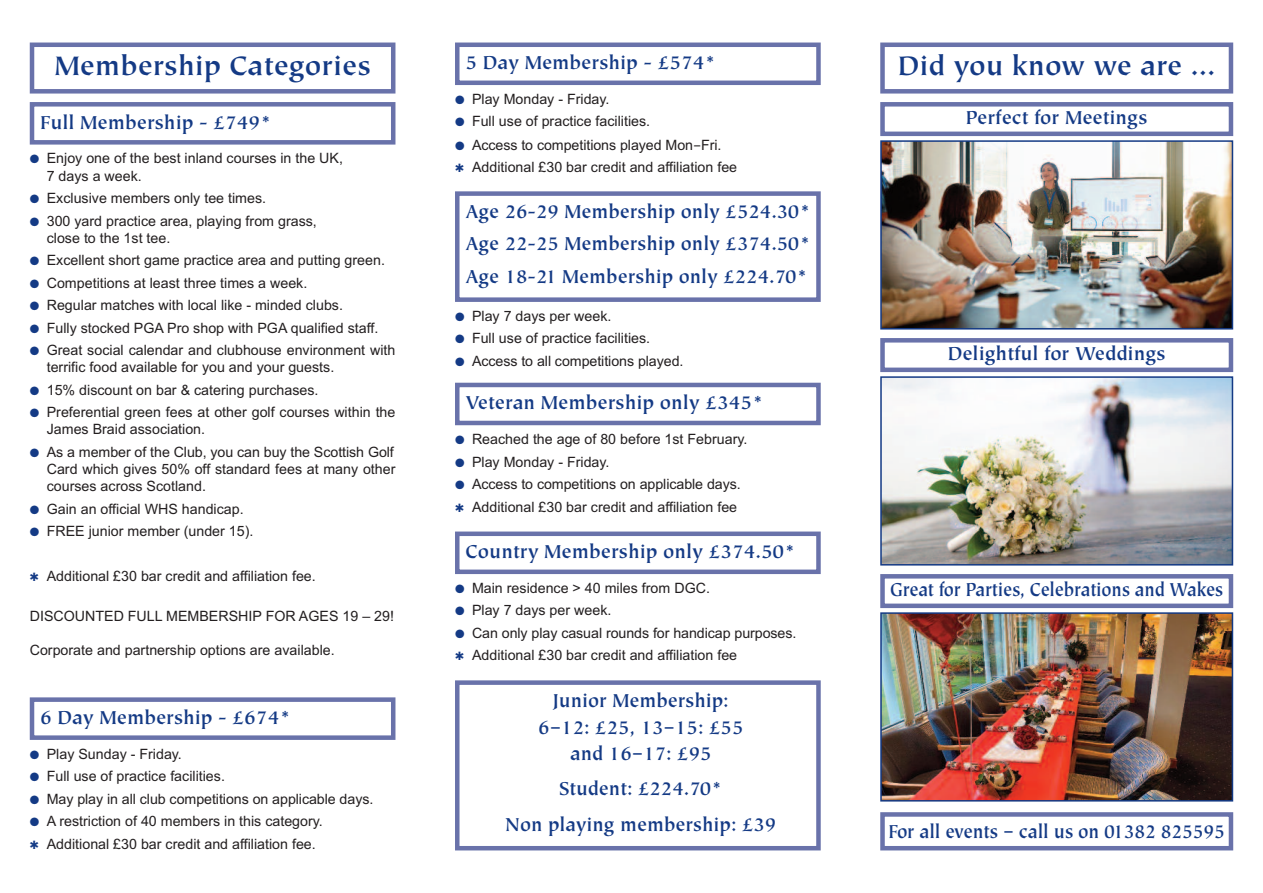
<style>
.page{position:relative;width:1263px;height:893px;background:#fff}
.page>*{position:absolute;margin:0;border:0;box-sizing:border-box;transform-origin:0 0}
.t1{font:700 30px "Tiepolo";color:#143a85}
.t2{font:700 21px/32.4px "Tiepolo";color:#143a85;text-align:center;scale:.95 1}
.t3{font:700 21px "Tiepolo";color:#143a85}
.t4{font:700 21px "Tiepolo";color:#143a85;scale:.87 1}
.t5{font:700 21px "Tiepolo";color:#143a85;scale:.9 1}
.t6{font:14.25px/17.1px "Arial";color:#231f20}
.s1{color:#143a85}
.s2{font-family:"Lucida Grande"}
.s3{font-family:"Lucida Grande";font-weight:400}
</style>
<div class="page">
<div style="left:30px;top:43px;width:365px;height:51px;border:4px solid #6972aa"></div>
<div style="left:880px;top:43px;width:353px;height:51px;border:4px solid #6972aa"></div>
<div style="left:30px;top:102px;width:365px;height:43px;border:4px solid #6972aa"></div>
<div style="left:30px;top:697px;width:365px;height:43px;border:4px solid #6972aa"></div>
<div style="left:455px;top:43px;width:366px;height:42px;border:4px solid #6972aa"></div>
<div style="left:880px;top:102px;width:353px;height:34px;border:4px solid #6972aa"></div>
<img style="left:883px;top:143px;width:347px;height:184px">
<div style="left:880px;top:140px;width:353px;height:190px;border:2px solid #143a85"></div>
<div style="left:880px;top:338px;width:353px;height:34px;border:4px solid #6972aa"></div>
<img style="left:883px;top:379px;width:347px;height:184px">
<div style="left:880px;top:376px;width:353px;height:190px;border:2px solid #143a85"></div>
<div style="left:880px;top:574px;width:353px;height:34px;border:4px solid #6972aa"></div>
<img style="left:883px;top:615px;width:347px;height:183px">
<div style="left:880px;top:612px;width:353px;height:189px;border:2px solid #143a85"></div>
<div style="left:880px;top:812px;width:353px;height:38px;border:4px solid #6972aa"></div>
<div style="left:455px;top:191px;width:366px;height:111px;border:4px solid #6972aa"></div>
<div style="left:455px;top:680px;width:366px;height:170px;border:4px solid #6972aa"></div>
<div style="left:455px;top:383px;width:366px;height:42px;border:4px solid #6972aa"></div>
<div style="left:455px;top:531px;width:366px;height:43px;border:4px solid #6972aa"></div>
<h2 class="t3" style="left:465px;top:54px;width:252px">5 Day Membership - £574*</h2>
<h1 class="t1" style="left:54px;top:55px;width:318px">Membership Categories</h1>
<h1 class="t1" style="left:898px;top:55px;width:319px">Did you know we are ...</h1>
<h2 class="t3" style="left:40px;top:114px;width:233px">Full Membership - £749*</h2>
<p class="t6" style="left:47px;top:150px;width:298px;text-indent:-17px"><span class="s1">●</span> Enjoy one of the best inland courses in the UK,<br>7 days a week.</p>
<p class="t6" style="left:30px;top:190px;width:238px"><span class="s1">●</span> Exclusive members only tee times.</p>
<p class="t6" style="left:47px;top:212px;width:272px;text-indent:-17px"><span class="s1">●</span> 300 yard practice area, playing from grass, close to the 1st tee.</p>
<p class="t6" style="left:30px;top:252px;width:357px"><span class="s1">●</span> Excellent short game practice area and putting green.</p>
<p class="t6" style="left:30px;top:274px;width:279px"><span class="s1">●</span> Competitions at least three times a week.</p>
<p class="t6" style="left:30px;top:297px;width:315px"><span class="s1">●</span> Regular matches with local like - minded clubs.</p>
<p class="t6" style="left:30px;top:319px;width:350px"><span class="s1">●</span> Fully stocked PGA Pro shop with PGA qualified staff.</p>
<p class="t6" style="left:47px;top:342px;width:350px;text-indent:-17px"><span class="s1">●</span> Great social calendar and clubhouse environment with terrific food available for you and your guests.</p>
<p class="t6" style="left:30px;top:381px;width:290px"><span class="s1">●</span> 15% discount on bar &amp; catering purchases.</p>
<p class="t6" style="left:47px;top:404px;width:350px;text-indent:-17px"><span class="s1">●</span> Preferential green fees at other golf courses within the<br>James Braid association.</p>
<p class="t6" style="left:47px;top:443px;width:350px;text-align:justify;text-indent:-17px"><span class="s1">●</span> As a member of the Club, you can buy the Scottish Golf Card which gives 50% off standard fees at many other courses across Scotland.</p>
<p class="t6" style="left:30px;top:500px;width:215px"><span class="s1">●</span> Gain an official WHS handicap.</p>
<p class="t6" style="left:30px;top:523px;width:225px"><span class="s1">●</span> FREE junior member (under 15).</p>
<p class="t6" style="left:47px;top:568px;width:271px">Additional £30 bar credit and affiliation fee.</p>
<p class="t6" style="left:30px;top:607px;width:366px">DISCOUNTED FULL MEMBERSHIP FOR AGES 19 – 29!</p>
<p class="t6" style="left:30px;top:641px;width:306px">Corporate and partnership options are available.</p>
<p class="t6" style="left:455px;top:90px;width:156px"><span class="s1">●</span> Play Monday - Friday.</p>
<p class="t6" style="left:455px;top:113px;width:197px"><span class="s1">●</span> Full use of practice facilities.</p>
<p class="t6" style="left:472px;top:134px;width:267px;line-height:21.8px;text-indent:-17px"><span class="s1">●</span> Access to competitions played Mon<span class="s2">-</span>Fri.<br>Additional £30 bar credit and affiliation fee</p>
<h2 class="t3" style="left:966px;top:110px;width:183px">Perfect for Meetings</h2>
<h2 class="t2" style="left:465px;top:197px;width:365px;text-align:justify">Age 26-29 Membership only £524.30* Age 22-25 Membership only £374.50* Age 18-21 Membership only £224.70*</h2>
<p class="t6" style="left:455px;top:307px;width:158px"><span class="s1">●</span> Play 7 days per week.</p>
<p class="t6" style="left:455px;top:330px;width:197px"><span class="s1">●</span> Full use of practice facilities.</p>
<p class="t6" style="left:455px;top:352px;width:230px"><span class="s1">●</span> Access to all competitions played.</p>
<h2 class="t3" style="left:948px;top:346px;width:219px">Delightful for Weddings</h2>
<h2 class="t3" style="left:465px;top:395px;width:300px">Veteran Membership only £345*</h2>
<p class="t6" style="left:455px;top:431px;width:294px"><span class="s1">●</span> Reached the age of 80 before 1st February.</p>
<p class="t6" style="left:455px;top:453px;width:156px"><span class="s1">●</span> Play Monday - Friday.</p>
<p class="t6" style="left:455px;top:473px;width:287px;line-height:22.5px;text-align:right"><span class="s1">●</span> Access to competitions on applicable days.<br>Additional £30 bar credit and affiliation fee</p>
<h2 class="t3" style="left:465px;top:543px;width:332px">Country Membership only £374.50*</h2>
<p class="t6" style="left:455px;top:579px;width:256px"><span class="s1">●</span> Main residence &gt; 40 miles from DGC.</p>
<p class="t6" style="left:455px;top:602px;width:158px"><span class="s1">●</span> Play 7 days per week.</p>
<p class="t6" style="left:472px;top:622px;width:326px;line-height:22.5px;text-indent:-17px"><span class="s1">●</span> Can only play casual rounds for handicap purposes.<br>Additional £30 bar credit and affiliation fee</p>
<h2 class="t4" style="left:890px;top:582px;width:385px">Great for Parties, Celebrations and Wakes</h2>
<h2 class="t3" style="left:40px;top:709px;width:252px">6 Day Membership - £674*</h2>
<p class="t6" style="left:30px;top:745px;width:154px"><span class="s1">●</span> Play Sunday - Friday.</p>
<p class="t6" style="left:30px;top:768px;width:197px"><span class="s1">●</span> Full use of practice facilities.</p>
<p class="t6" style="left:30px;top:790px;width:345px"><span class="s1">●</span> May play in all club competitions on applicable days.</p>
<p class="t6" style="left:47px;top:810px;width:278px;line-height:22.5px;text-indent:-17px"><span class="s1">●</span> A restriction of 40 members in this category.<br>Additional £30 bar credit and affiliation fee.</p>
<h2 class="t2" style="left:538px;top:689px;width:217px;line-height:26.4px">Junior Membership:<br>6<span class="s3">-</span>12: £25, 13<span class="s3">-</span>15: £55 and 16<span class="s3">-</span>17: £95</h2>
<h2 class="t2" style="left:505px;top:772px;width:287px;line-height:36px">Student: £224.70*<br>Non playing membership: £39</h2>
<h2 class="t5" style="left:888px;top:823px;width:375px">For all events <span class="s3">-</span> call us on 01382 825595</h2>
</div>
